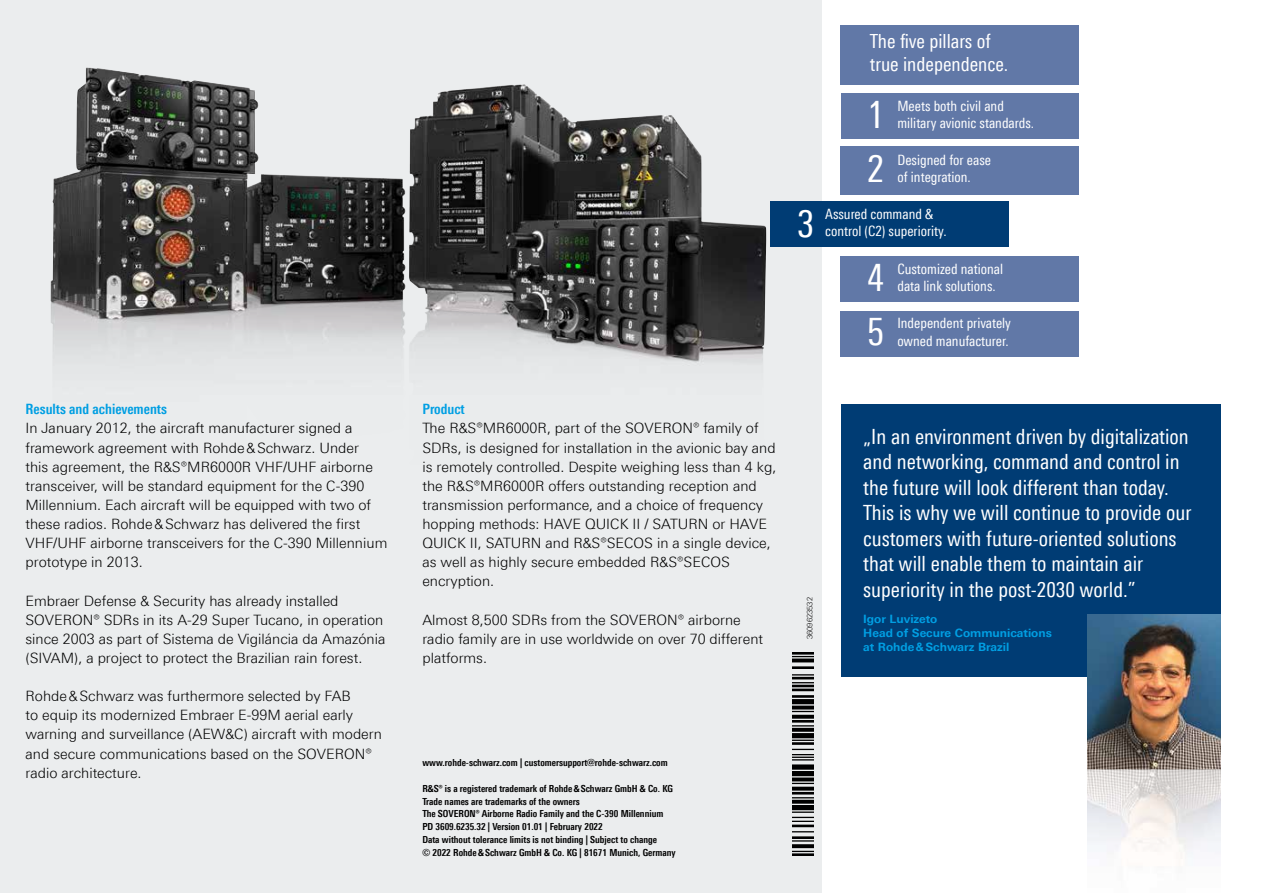
<style>
.page{position:relative;width:1263px;height:893px;background:#fff}
.page>*{position:absolute;margin:0;border:0;box-sizing:border-box;transform-origin:0 0}
.t1{font:37.8px "Linotype Univers 420 Cn";color:#fff}
.t2{font:21px/25.5px "Linotype Univers 420 Cn";color:#fff}
.t3{font:19.5px/23.4px "Linotype Univers 420 Cn";color:#fff}
.t4{font:300 14.25px/19px "Linotype Univers 330";color:#000}
.t5{font:14.25px/17.1px "Linotype Univers 420 Cn";color:#fff}
.t6{font:700 14.25px "Linotype Univers 620 Cn";color:#009fe3}
.t7{font:700 11.55px/13.8px "Linotype Univers 630";color:#009fe3}
.t8{font:700 9.75px/12.8px "Linotype Univers 620 Cn";color:#000}
.t9{font:300 7.5px "Linotype Univers 330";color:#000}
</style>
<div class="page">
<div style="left:0;top:0;width:821px;height:893px;background:#ebedee"></div>
<svg style="left:50px;top:27px;width:796px;height:515px"></svg>
<img style="left:51px;top:282px;width:713px;height:183px">
<div style="left:840px;top:404px;width:380px;height:272px;background:#003c74"></div>
<div style="left:841px;top:93px;width:238px;height:45px;background:#6178a7"></div>
<div style="left:841px;top:26px;width:238px;height:59px;background:#6178a7"></div>
<div style="left:841px;top:147px;width:238px;height:48px;background:#6178a7"></div>
<div style="left:770px;top:201px;width:238px;height:46px;background:#003c74"></div>
<div style="left:841px;top:256px;width:238px;height:46px;background:#6178a7"></div>
<div style="left:841px;top:311px;width:238px;height:46px;background:#6178a7"></div>
<img style="left:51px;top:68px;width:355px;height:251px">
<img style="left:1087px;top:615px;width:133px;height:244px">
<img style="left:792px;top:652px;width:21px;height:203px">
<p class="t6" style="left:26px;top:401px;width:143px">Results and achievements</p>
<p class="t4" style="left:26px;top:419px;width:363px">In January 2012, the aircraft manufacturer signed a framework agreement with Rohde&amp;Schwarz. Under<br>this agreement, the R&amp;S®MR6000R VHF/UHF airborne transceiver, will be standard equipment for the C-390<br>Millennium. Each aircraft will be equipped with two of these radios. Rohde&amp;Schwarz has delivered the first VHF/UHF airborne transceivers for the C-390 Millennium prototype in 2013.</p>
<p class="t4" style="left:26px;top:591px;width:361px">Embraer Defense &amp; Security has already installed SOVERON® SDRs in its A-29 Super Tucano, in operation since 2003 as part of Sistema de Vigiláncia da Amazónia (SIVAM), a project to protect the Brazilian rain forest.</p>
<p class="t4" style="left:26px;top:686px;width:358px">Rohde&amp;Schwarz was furthermore selected by FAB<br>to equip its modernized Embraer E-99M aerial early warning and surveillance (AEW&amp;C) aircraft with modern and secure communications based on the SOVERON® radio architecture.</p>
<p class="t6" style="left:422px;top:401px;width:44px">Product</p>
<p class="t4" style="left:422px;top:419px;width:356px">The R&amp;S®MR6000R, part of the SOVERON® family of SDRs, is designed for installation in the avionic bay and is remotely controlled. Despite weighing less than 4 kg, the R&amp;S®MR6000R offers outstanding reception and transmission performance, and a choice of frequency hopping methods: HAVE QUICK II / SATURN or HAVE QUICK II, SATURN and R&amp;S®SECOS in a single device, as well as highly secure embedded R&amp;S®SECOS encryption.</p>
<p class="t4" style="left:422px;top:610px;width:342px">Almost 8,500 SDRs from the SOVERON® airborne radio family are in use worldwide on over 70 different platforms.</p>
<h1 class="t1" style="left:797px;top:201px;width:19px">3</h1>
<h3 class="t3" style="left:870px;top:29px;width:140px">The five pillars of true independence.</h3>
<h1 class="t1" style="left:867px;top:93px;width:19px">1</h1>
<p class="t5" style="left:897px;top:97px;width:138px">Meets both civil and military avionic standards.</p>
<p class="t5" style="left:897px;top:151px;width:95px">Designed for ease</p>
<h1 class="t1" style="left:867px;top:146px;width:19px">2</h1>
<p class="t5" style="left:897px;top:168px;width:75px">of integration.</p>
<p class="t5" style="left:825px;top:205px;width:110px">Assured command &amp;</p>
<p class="t5" style="left:825px;top:222px;width:123px">control (C2) superiority.</p>
<p class="t5" style="left:897px;top:260px;width:107px">Customized national</p>
<h1 class="t1" style="left:867px;top:255px;width:19px">4</h1>
<p class="t5" style="left:897px;top:277px;width:100px">data link solutions.</p>
<p class="t5" style="left:897px;top:315px;width:115px">Independent privately</p>
<h1 class="t1" style="left:867px;top:310px;width:19px">5</h1>
<p class="t5" style="left:897px;top:332px;width:113px">owned manufacturer.</p>
<p class="t9" style="left:805px;top:639px;width:43px;rotate:-90deg">3609623532</p>
<p class="t2" style="left:863px;top:423px;width:330px">„In an environment driven by digitalization and networking, command and control in the future will look different than today.<br>This is why we will continue to provide our customers with future-oriented solutions that will enable them to maintain air superiority in the post-2030 world.”</p>
<p class="t7" style="left:863px;top:612px;width:190px">Igor Luvizeto<br>Head of Secure Communications at Rohde&amp;Schwarz Brazil</p>
<p class="t8" style="left:422px;top:756px;width:247px">www.rohde-schwarz.com | customersupport@rohde-schwarz.com</p>
<p class="t8" style="left:422px;top:782px;width:255px">R&amp;S® is a registered trademark of Rohde&amp;Schwarz GmbH &amp; Co. KG Trade names are trademarks of the owners<br>The SOVERON® Airborne Radio Family and the C-390 Millennium PD 3609.6235.32 | Version 01.01 | February 2022<br>Data without tolerance limits is not binding | Subject to change<br>© 2022 Rohde&amp;Schwarz GmbH &amp; Co. KG | 81671 Munich, Germany</p>
</div>
